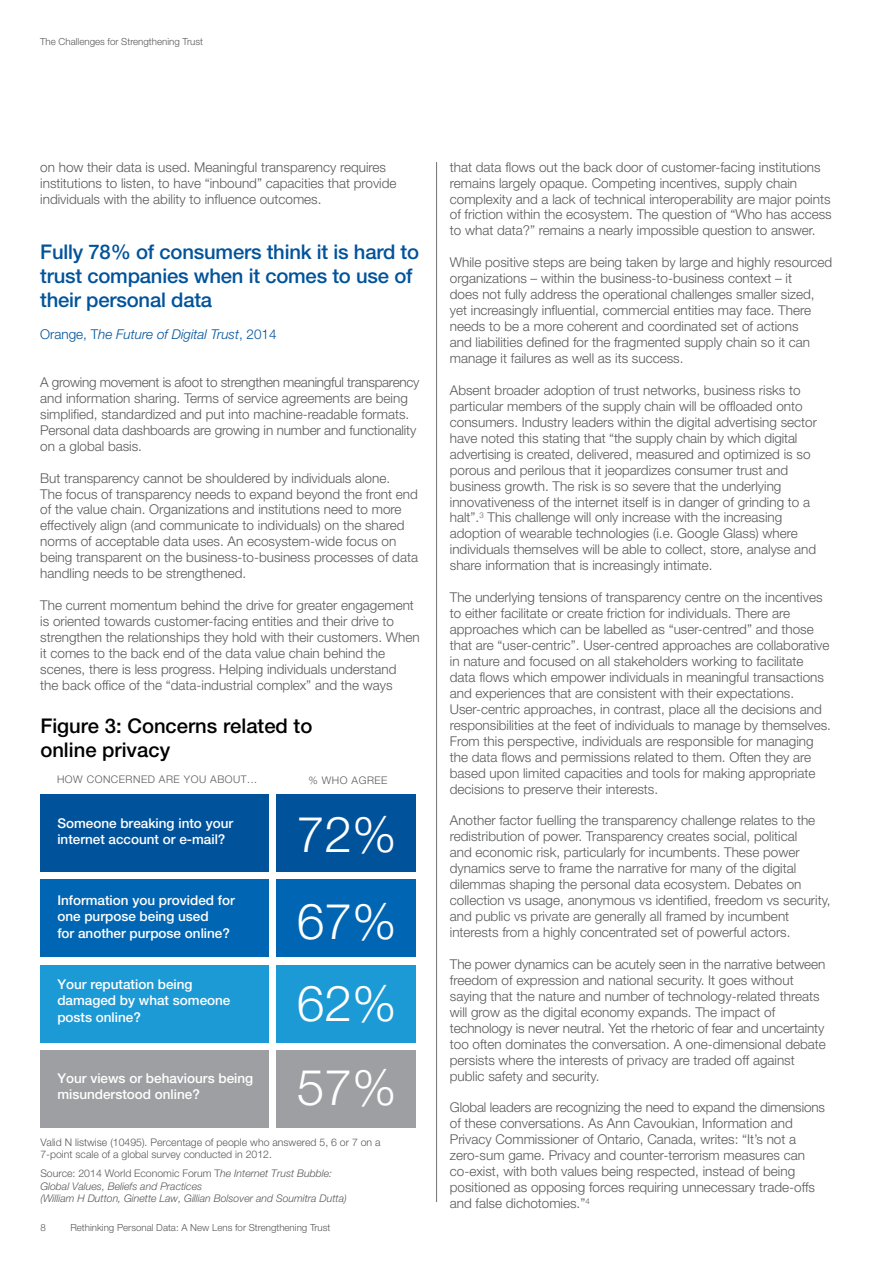
<style>
.page{position:relative;width:893px;height:1263px;background:#fff}
.page>*{position:absolute;margin:0;border:0;box-sizing:border-box;transform-origin:0 0}
.t1{font:300 49.8px/87px "Helvetica Neue LT Std";color:#fff}
.t2{font:500 20.25px/23.9px "Helvetica Neue LT Std";letter-spacing:-.01em;color:#00539b}
.t3{font:500 20.25px/24.3px "Helvetica Neue LT Std";color:#000}
.t4{font:300 13.5px/15.9px "Helvetica Neue LT Std";color:#58595b}
.t5{font:500 13.5px/16.2px "Helvetica Neue LT Std";color:#fff}
.t6{font:italic 300 13.5px "Helvetica Neue LT Std";color:#00539b}
.t7{font:italic 300 10.5px/12.6px "Helvetica Neue LT Std";color:#58595b}
.t8{font:300 10.5px/12.6px "Helvetica Neue LT Std";color:#58595b}
.t9{font:300 10.5px "Helvetica Neue LT Std";letter-spacing:.05em;color:#58595b}
.t10{font:300 9.75px "Helvetica Neue LT Std";color:#58595b}
.s1{font-style:normal}
</style>
<div class="page">
<hr style="left:436px;top:162px;width:1px;height:1040px;background:#717073">
<div style="left:40px;top:795px;width:229px;height:77px;background:#00539b"></div>
<div style="left:40px;top:880px;width:229px;height:77px;background:#0066b3"></div>
<div style="left:40px;top:965px;width:229px;height:77px;background:#1c9ad6"></div>
<div style="left:40px;top:1050px;width:229px;height:77px;background:#9d9fa2"></div>
<div style="left:276px;top:795px;width:139px;height:77px;background:#00539b"></div>
<div style="left:276px;top:880px;width:139px;height:77px;background:#0066b3"></div>
<div style="left:276px;top:965px;width:139px;height:77px;background:#1c9ad6"></div>
<div style="left:276px;top:1050px;width:139px;height:77px;background:#9d9fa2"></div>
<p class="t10" style="left:40px;top:36px;width:164px">The Challenges for Strengthening Trust</p>
<p class="t4" style="left:40px;top:159px;width:358px">on how their data is used. Meaningful transparency requires institutions to listen, to have “inbound” capacities that provide individuals with the ability to influence outcomes.</p>
<h2 class="t2" style="left:40px;top:240px;width:380px">Fully 78% of consumers think it is hard to trust companies when it comes to use of their personal data</h2>
<p class="t6" style="left:40px;top:326px;width:238px"><span class="s1">Orange, T</span>he Future of Digital Trust<span class="s1">, 2014</span></p>
<p class="t4" style="left:40px;top:374px;width:381px">A growing movement is afoot to strengthen meaningful transparency and information sharing. Terms of service agreements are being simplified, standardized and put into machine-readable formats.<br>Personal data dashboards are growing in number and functionality on a global basis.</p>
<p class="t4" style="left:40px;top:470px;width:379px">But transparency cannot be shouldered by individuals alone.<br>The focus of transparency needs to expand beyond the front end of the value chain. Organizations and institutions need to more effectively align (and communicate to individuals) on the shared norms of acceptable data uses. An ecosystem-wide focus on being transparent on the business-to-business processes of data handling needs to be strengthened.</p>
<p class="t4" style="left:40px;top:597px;width:381px">The current momentum behind the drive for greater engagement is oriented towards customer-facing entities and their drive to strengthen the relationships they hold with their customers. When it comes to the back end of the data value chain behind the scenes, there is less progress. Helping individuals understand<br>the back office of the “data-industrial complex” and the ways</p>
<h2 class="t3" style="left:40px;top:713px;width:273px">Figure 3: Concerns related to online privacy</h2>
<p class="t9" style="left:57px;top:772px;width:202px">HOW CONCERNED ARE YOU ABOUT...</p>
<p class="t9" style="left:309px;top:773px;width:80px">% WHO AGREE</p>
<p class="t5" style="left:57px;top:815px;width:177px">Someone breaking into your internet account or e-mail?</p>
<p class="t5" style="left:57px;top:892px;width:179px">Information you provided for one purpose being used<br>for another purpose online?</p>
<p class="t5" style="left:57px;top:976px;width:175px">Your reputation being damaged by what someone posts online?</p>
<p class="t5" style="left:57px;top:1070px;width:197px">Your views or behaviours being misunderstood online?</p>
<h1 class="t1" style="left:297px;top:789px;width:101px">72%<br>67%</h1>
<h1 class="t1" style="left:297px;top:960px;width:101px;line-height:84.2px">62%<br>57%</h1>
<p class="t8" style="left:40px;top:1135px;width:342px">Valid N listwise (10495). Percentage of people who answered 5, 6 or 7 on a<br>7-point scale of a global survey conducted in 2012.</p>
<p class="t7" style="left:40px;top:1167px;width:308px"><span class="s1">Source: 2014 World Economic Forum T</span>he Internet Trust Bubble:<br>Global Values, Beliefs and Practices<br>(William H Dutton, Ginette Law, Gillian Bolsover and Soumitra Dutta)</p>
<p class="t10" style="left:40px;top:1222px;width:7px">8</p>
<p class="t10" style="left:70px;top:1222px;width:262px">Rethinking Personal Data: A New Lens for Strengthening Trust</p>
<p class="t4" style="left:450px;top:159px;width:383px">that data flows out the back door of customer-facing institutions remains largely opaque. Competing incentives, supply chain complexity and a lack of technical interoperability are major points of friction within the ecosystem. The question of “Who has access to what data?” remains a nearly impossible question to answer.</p>
<p class="t4" style="left:450px;top:254px;width:384px">While positive steps are being taken by large and highly resourced organizations – within the business-to-business context – it<br>does not fully address the operational challenges smaller sized, yet increasingly influential, commercial entities may face. There needs to be a more coherent and coordinated set of actions<br>and liabilities defined for the fragmented supply chain so it can manage it failures as well as its success.</p>
<p class="t4" style="left:450px;top:382px;width:369px">Absent broader adoption of trust networks, business risks to particular members of the supply chain will be offloaded onto consumers. Industry leaders within the digital advertising sector have noted this stating that “the supply chain by which digital advertising is created, delivered, measured and optimized is so porous and perilous that it jeopardizes consumer trust and business growth. The risk is so severe that the underlying innovativeness of the internet itself is in danger of grinding to a halt”.<sup>3</sup> This challenge will only increase with the increasing adoption of wearable technologies (i.e. Google Glass) where individuals themselves will be able to collect, store, analyse and share information that is increasingly intimate.</p>
<p class="t4" style="left:450px;top:589px;width:383px">The underlying tensions of transparency centre on the incentives to either facilitate or create friction for individuals. There are approaches which can be labelled as “user-centred” and those that are “user-centric”. User-centred approaches are collaborative in nature and focused on all stakeholders working to facilitate data flows which empower individuals in meaningful transactions and experiences that are consistent with their expectations.<br>User-centric approaches, in contrast, place all the decisions and responsibilities at the feet of individuals to manage by themselves.<br>From this perspective, individuals are responsible for managing the data flows and permissions related to them. Often they are based upon limited capacities and tools for making appropriate decisions to preserve their interests.</p>
<p class="t4" style="left:450px;top:812px;width:382px">Another factor fuelling the transparency challenge relates to the redistribution of power. Transparency creates social, political<br>and economic risk, particularly for incumbents. These power dynamics serve to frame the narrative for many of the digital dilemmas shaping the personal data ecosystem. Debates on collection vs usage, anonymous vs identified, freedom vs security, and public vs private are generally all framed by incumbent interests from a highly concentrated set of powerful actors.</p>
<p class="t4" style="left:450px;top:956px;width:378px">The power dynamics can be acutely seen in the narrative between freedom of expression and national security. It goes without saying that the nature and number of technology-related threats will grow as the digital economy expands. The impact of technology is never neutral. Yet the rhetoric of fear and uncertainty too often dominates the conversation. A one-dimensional debate persists where the interests of privacy are traded off against public safety and security.</p>
<p class="t4" style="left:450px;top:1099px;width:377px">Global leaders are recognizing the need to expand the dimensions of these conversations. As Ann Cavoukian, Information and Privacy Commissioner of Ontario, Canada, writes: “It’s not a zero-sum game. Privacy and counter-terrorism measures can co-exist, with both values being respected, instead of being positioned as opposing forces requiring unnecessary trade-offs and false dichotomies.”<sup>4</sup></p>
</div>
